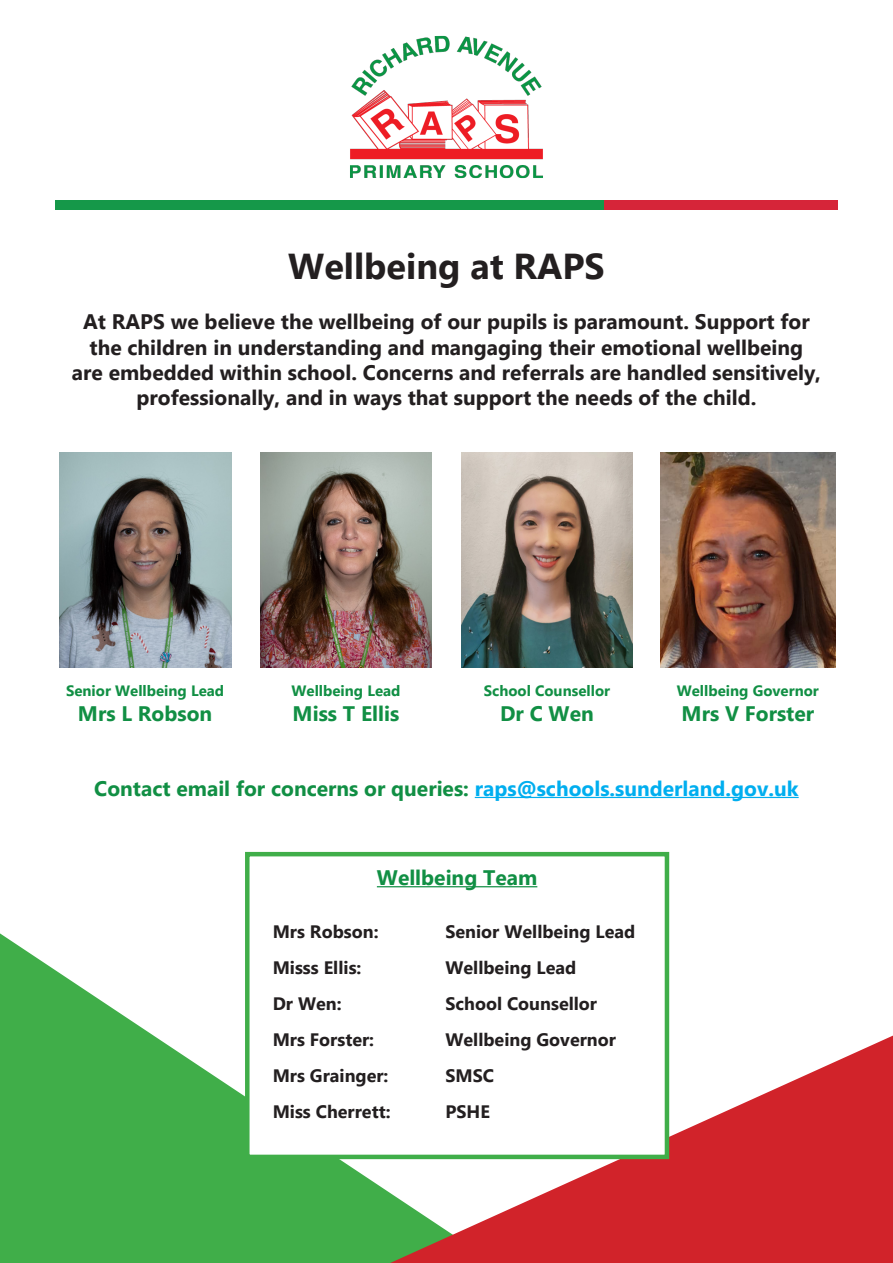
<style>
.page{position:relative;width:893px;height:1263px;background:#fff}
.page>*{position:absolute;margin:0;border:0;box-sizing:border-box;transform-origin:0 0}
.t1{font:700 36px "Gadugi";color:#231f20}
.t2{font:700 21px/25.2px "Gadugi";color:#231f20;text-align:center}
.t3{font:700 21px "Gadugi";color:#118f44}
.t4{font:700 18px "Gadugi";color:#231f20}
.t5{font:700 15px "Gadugi";color:#118f44}
.s1{color:#00aeef}
</style>
<div class="page">
<svg style="left:0;top:933px;width:390px;height:330px;fill:#40ae49"></svg>
<svg style="left:390px;top:1035px;width:503px;height:228px;fill:#d1232a"></svg>
<div style="left:245px;top:852px;width:424px;height:307px;background:#fff;border:4px solid #40ae49"></div>
<img style="left:59px;top:453px;width:172px;height:215px">
<img style="left:661px;top:453px;width:174px;height:215px">
<img style="left:461px;top:453px;width:172px;height:215px">
<img style="left:260px;top:453px;width:172px;height:215px">
<hr style="left:475px;top:797px;width:324px;height:1px;background:#00aeef">
<hr style="left:377px;top:886px;width:160px;height:1px;background:#118f44">
<img style="left:350px;top:35px;width:193px;height:144px">
<div style="left:604px;top:201px;width:234px;height:9px;background:#d62539"></div>
<div style="left:55px;top:201px;width:549px;height:9px;background:#159849"></div>
<p class="t1" style="left:288px;top:245px;width:318px">Wellbeing at RAPS</p>
<p class="t2" style="left:72px;top:309px;width:751px">At RAPS we believe the wellbeing of our pupils is paramount. Support for the children in understanding and mangaging their emotional wellbeing are embedded within school. Concerns and referrals are handled sensitively, professionally, and in ways that support the needs of the child.</p>
<p class="t5" style="left:66px;top:681px;width:160px">Senior Wellbeing Lead</p>
<p class="t3" style="left:78px;top:701px;width:136px">Mrs L Robson</p>
<p class="t5" style="left:291px;top:681px;width:111px">Wellbeing Lead</p>
<p class="t3" style="left:293px;top:701px;width:108px">Miss T Ellis</p>
<p class="t5" style="left:484px;top:681px;width:128px">School Counsellor</p>
<p class="t3" style="left:500px;top:701px;width:95px">Dr C Wen</p>
<p class="t5" style="left:677px;top:681px;width:144px">Wellbeing Governor</p>
<p class="t3" style="left:682px;top:701px;width:134px">Mrs V Forster</p>
<p class="t3" style="left:94px;top:775px;width:706px">Contact email for concerns or queries: <span class="s1">raps@schools.sunderland.gov.uk</span></p>
<p class="t3" style="left:377px;top:865px;width:162px">Wellbeing Team</p>
<p class="t4" style="left:273px;top:921px;width:107px">Mrs Robson:</p>
<p class="t4" style="left:273px;top:957px;width:90px">Misss Ellis:</p>
<p class="t4" style="left:273px;top:993px;width:70px">Dr Wen:</p>
<p class="t4" style="left:273px;top:1029px;width:103px">Mrs Forster:</p>
<p class="t4" style="left:273px;top:1065px;width:117px">Mrs Grainger:</p>
<p class="t4" style="left:273px;top:1101px;width:119px">Miss Cherrett:</p>
<p class="t4" style="left:445px;top:921px;width:191px">Senior Wellbeing Lead</p>
<p class="t4" style="left:445px;top:957px;width:132px">Wellbeing Lead</p>
<p class="t4" style="left:445px;top:993px;width:153px">School Counsellor</p>
<p class="t4" style="left:445px;top:1029px;width:172px">Wellbeing Governor</p>
<p class="t4" style="left:445px;top:1065px;width:50px">SMSC</p>
<p class="t4" style="left:445px;top:1101px;width:46px">PSHE</p>
</div>
